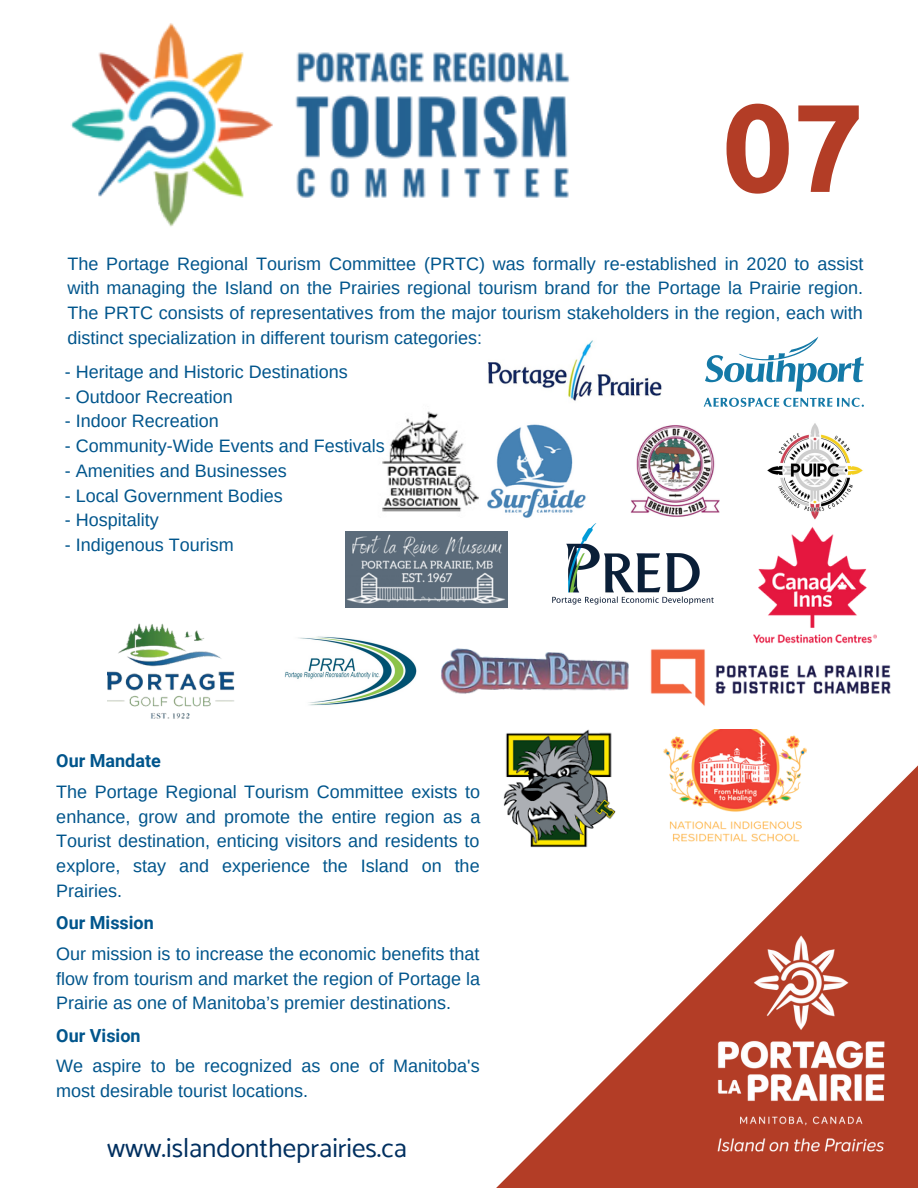
<style>
.page{position:relative;width:918px;height:1188px;background:#fff}
.page>*{position:absolute;margin:0;border:0;box-sizing:border-box;transform-origin:0 0}
.t1{font:700 124.5px "Ubuntu";color:#b33d26}
.t2{font:27px "Catamaran";color:#002f5f}
.t3{font:18px/24.8px "Arimo";color:#00558c;text-align:justify}
.t4{font:700 18px "Roboto";color:#00558c}
</style>
<div class="page">
<svg style="left:416px;top:634px;width:502px;height:554px"></svg>
<img style="left:488px;top:340px;width:174px;height:61px">
<img style="left:649px;top:642px;width:248px;height:69px">
<svg style="left:705px;top:337px;width:159px;height:55px"></svg>
<svg style="left:704px;top:398px;width:160px;height:9px"></svg>
<img style="left:346px;top:531px;width:162px;height:77px">
<img style="left:767px;top:423px;width:96px;height:97px">
<img style="left:631px;top:425px;width:89px;height:92px">
<img style="left:285px;top:636px;width:131px;height:70px">
<img style="left:107px;top:623px;width:128px;height:96px">
<img style="left:440px;top:646px;width:195px;height:62px">
<img style="left:552px;top:524px;width:162px;height:81px">
<img style="left:487px;top:424px;width:99px;height:94px">
<img style="left:382px;top:411px;width:97px;height:101px">
<img style="left:71px;top:23px;width:499px;height:204px">
<img style="left:655px;top:729px;width:160px;height:114px">
<img style="left:754px;top:526px;width:122px;height:120px">
<img style="left:503px;top:729px;width:113px;height:118px">
<img style="left:615px;top:900px;width:303px;height:288px">
<h1 class="t1" style="left:722px;top:76px;width:143px">07</h1>
<p class="t3" style="left:67px;top:251px;width:798px">The Portage Regional Tourism Committee (PRTC) was formally re-established in 2020 to assist with managing the Island on the Prairies regional tourism brand for the Portage la Prairie region.<br>The PRTC consists of representatives from the major tourism stakeholders in the region, each with distinct specialization in different tourism categories:</p>
<p class="t3" style="left:65px;top:359px;width:284px">- Heritage and Historic Destinations</p>
<p class="t3" style="left:65px;top:384px;width:169px">- Outdoor Recreation</p>
<p class="t3" style="left:65px;top:409px;width:155px">- Indoor Recreation</p>
<p class="t3" style="left:65px;top:434px;width:321px">- Community-Wide Events and Festivals</p>
<p class="t3" style="left:65px;top:458px;width:223px">- Amenities and Businesses</p>
<p class="t3" style="left:65px;top:483px;width:219px">- Local Government Bodies</p>
<p class="t3" style="left:65px;top:508px;width:95px">- Hospitality</p>
<p class="t3" style="left:65px;top:533px;width:170px">- Indigenous Tourism</p>
<p class="t4" style="left:56px;top:751px;width:106px">Our Mandate</p>
<p class="t3" style="left:56px;top:779px;width:426px">The Portage Regional Tourism Committee exists to enhance, grow and promote the entire region as a Tourist destination, enticing visitors and residents to explore, stay and experience the Island on the Prairies.</p>
<p class="t4" style="left:56px;top:913px;width:99px">Our Mission</p>
<p class="t3" style="left:56px;top:941px;width:425px">Our mission is to increase the economic benefits that flow from tourism and market the region of Portage la Prairie as one of Manitoba’s premier destinations.</p>
<p class="t4" style="left:56px;top:1025px;width:86px">Our Vision</p>
<p class="t3" style="left:56px;top:1054px;width:425px">We aspire to be recognized as one of Manitoba's most desirable tourist locations.</p>
<h2 class="t2" style="left:107px;top:1132px;width:301px">www.islandontheprairies.ca</h2>
</div>
